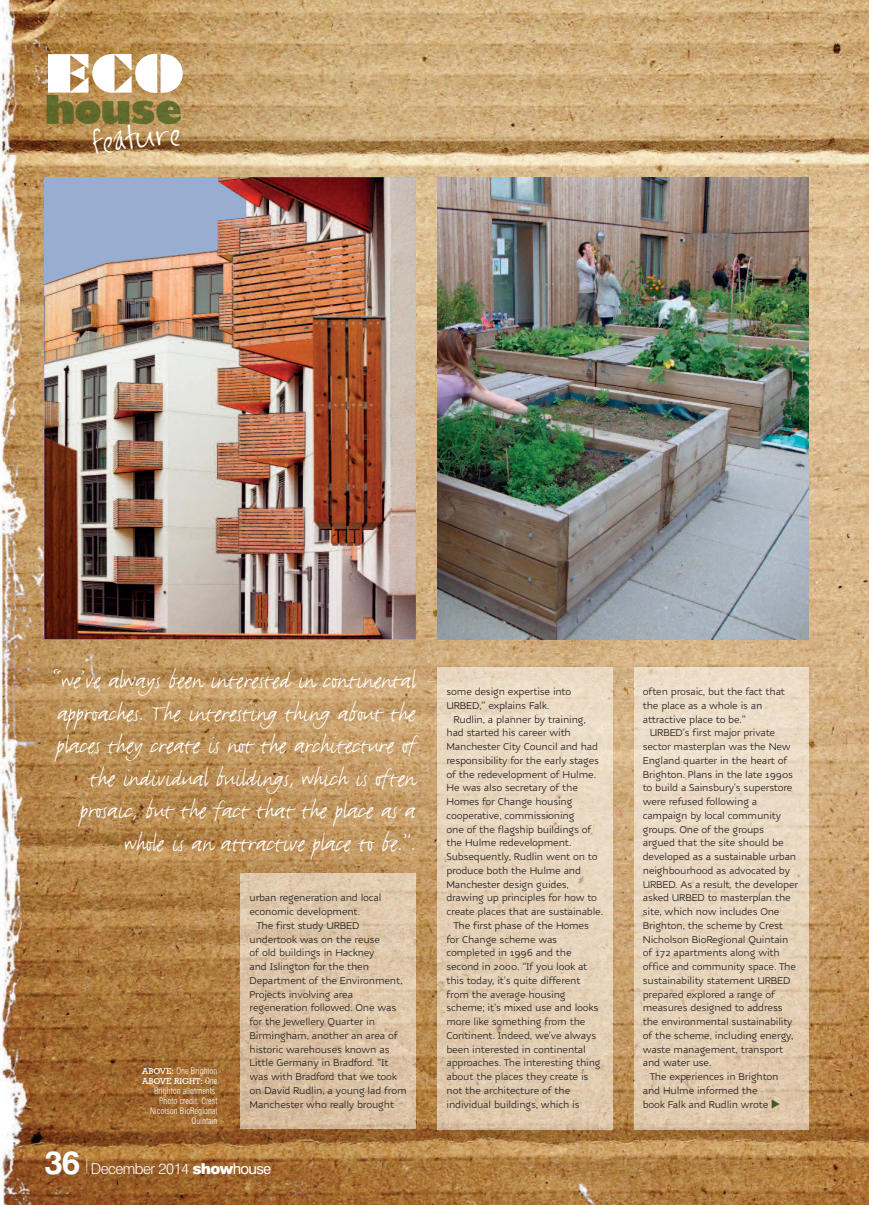
<style>
.page{position:relative;width:869px;height:1205px;background:#fff}
.page>*{position:absolute;margin:0;border:0;box-sizing:border-box;transform-origin:0 0}
.t1{font:50px "Braggadocio";color:#fff}
.t2{font:26.25px/32.5px "FF Justlefthand";letter-spacing:-.01em;color:#fff;text-align:right}
.t3{font:25px "FG Jayne Print";color:#fff}
.t4{font:300 15px "Swiss 721 BT";letter-spacing:-.03em;color:#fff}
.t5{font:300 10.62px/13.8px "Nubian";letter-spacing:-.02em;color:#231f20}
.t6{font:300 condensed 8.75px/10px "Swiss 721 BT";color:#fff;text-align:right}
.t7{font:8.75px "Rockwell";color:#fff}
.s1{font-family:"Rockwell";font-weight:400;font-stretch:normal}
.s2{font-family:"Swiss 721 BT";font-weight:300;font-stretch:condensed}
.s3{font-weight:700;font-size:32.5px}
.s4{font-weight:900}
.s5{font-weight:400}
</style>
<div class="page">
<img style="left:0;top:0;width:868px;height:1205px">
<img style="left:241px;top:874px;width:174px;height:254px">
<img style="left:437px;top:667px;width:175px;height:462px">
<img style="left:633px;top:667px;width:175px;height:462px">
<img style="left:47px;top:95px;width:27px;height:29px">
<img style="left:75px;top:101px;width:25px;height:23px">
<img style="left:102px;top:101px;width:78px;height:23px">
<img style="left:437px;top:177px;width:371px;height:462px">
<img style="left:44px;top:177px;width:371px;height:462px">
<svg style="left:771px;top:1099px;width:8px;height:10px"></svg>
<h1 class="t1" style="left:45px;top:46px;width:140px">ECO</h1>
<h3 class="t3" style="left:91px;top:130px;width:90px;rotate:-6deg">feature</h3>
<p class="t2" style="left:53px;top:662px;width:364px">“we’ve always been interested in continental approaches. The interesting thing about the places they create is not the architecture of the individual buildings, which is often prosaic, but the fact that the place as a whole is an attractive place to be.”.</p>
<p class="t6" style="left:142px;top:1066px;width:77px"><span class="s1">ABOVE:</span> One Brighton</p>
<p class="t7" style="left:142px;top:1076px;width:77px">ABOVE RIGHT: <span class="s2">One</span></p>
<p class="t6" style="left:150px;top:1086px;width:69px">Brighton allotments.<br>Photo credit: Crest<br>Nicolson BioRegional<br>Quintain</p>
<p class="t5" style="left:249px;top:892px;width:133px">urban regeneration and local</p>
<p class="t5" style="left:249px;top:906px;width:112px">economic development.</p>
<p class="t5" style="left:256px;top:920px;width:104px">The first study URBED</p>
<p class="t5" style="left:249px;top:934px;width:132px">undertook was on the reuse</p>
<p class="t5" style="left:249px;top:947px;width:127px">of old buildings in Hackney</p>
<p class="t5" style="left:249px;top:961px;width:121px">and Islington for the then</p>
<p class="t5" style="left:249px;top:975px;width:154px">Department of the Environment.</p>
<p class="t5" style="left:249px;top:989px;width:105px">Projects involving area</p>
<p class="t5" style="left:249px;top:1002px;width:148px">regeneration followed. One was</p>
<p class="t5" style="left:249px;top:1016px;width:127px">for the Jewellery Quarter in</p>
<p class="t5" style="left:249px;top:1030px;width:149px">Birmingham, another an area of</p>
<p class="t5" style="left:249px;top:1044px;width:141px">historic warehouses known as</p>
<p class="t5" style="left:249px;top:1057px;width:140px">Little Germany in Bradford. “It</p>
<p class="t5" style="left:249px;top:1071px;width:149px">was with Bradford that we took</p>
<p class="t5" style="left:249px;top:1085px;width:158px">on David Rudlin, a young lad from</p>
<p class="t5" style="left:249px;top:1099px;width:146px">Manchester who really brought</p>
<h3 class="t4" style="left:45px;top:1162px;width:228px"><span class="s3">36</span> <sup>|</sup>December 2014 <span class="s4">show</span><span class="s5">house</span></h3>
<p class="t5" style="left:446px;top:686px;width:126px">some design expertise into<br>URBED,” explains Falk.</p>
<p class="t5" style="left:453px;top:714px;width:134px">Rudlin, a planner by training,</p>
<p class="t5" style="left:446px;top:727px;width:126px">had started his career with</p>
<p class="t5" style="left:446px;top:741px;width:153px">Manchester City Council and had</p>
<p class="t5" style="left:446px;top:755px;width:154px">responsibility for the early stages</p>
<p class="t5" style="left:446px;top:769px;width:151px">of the redevelopment of Hulme.</p>
<p class="t5" style="left:446px;top:782px;width:133px">He was also secretary of the</p>
<p class="t5" style="left:446px;top:796px;width:127px">Homes for Change housing</p>
<p class="t5" style="left:446px;top:810px;width:129px">cooperative, commissioning</p>
<p class="t5" style="left:446px;top:824px;width:146px">one of the flagship buildings of</p>
<p class="t5" style="left:446px;top:837px;width:126px">the Hulme redevelopment.</p>
<p class="t5" style="left:446px;top:851px;width:152px">Subsequently, Rudlin went on to</p>
<p class="t5" style="left:446px;top:865px;width:136px">produce both the Hulme and</p>
<p class="t5" style="left:446px;top:879px;width:124px">Manchester design guides,</p>
<p class="t5" style="left:446px;top:892px;width:152px">drawing up principles for how to</p>
<p class="t5" style="left:446px;top:906px;width:158px">create places that are sustainable.</p>
<p class="t5" style="left:453px;top:920px;width:137px">The first phase of the Homes</p>
<p class="t5" style="left:446px;top:934px;width:112px">for Change scheme was</p>
<p class="t5" style="left:446px;top:947px;width:127px">completed in 1996 and the</p>
<p class="t5" style="left:446px;top:961px;width:142px">second in 2000. “If you look at</p>
<p class="t5" style="left:446px;top:975px;width:135px">this today, it’s quite different</p>
<p class="t5" style="left:446px;top:989px;width:121px">from the average housing</p>
<p class="t5" style="left:446px;top:1002px;width:153px">scheme; it’s mixed use and looks</p>
<p class="t5" style="left:446px;top:1016px;width:140px">more like something from the</p>
<p class="t5" style="left:446px;top:1030px;width:151px">Continent. Indeed, we’ve always</p>
<p class="t5" style="left:446px;top:1044px;width:141px">been interested in continental</p>
<p class="t5" style="left:446px;top:1057px;width:156px">approaches. The interesting thing</p>
<p class="t5" style="left:446px;top:1071px;width:143px">about the places they create is</p>
<p class="t5" style="left:446px;top:1085px;width:125px">not the architecture of the</p>
<p class="t5" style="left:446px;top:1099px;width:134px">individual buildings, which is</p>
<p class="t5" style="left:642px;top:686px;width:144px">often prosaic, but the fact that the place as a whole is an attractive place to be.”</p>
<p class="t5" style="left:649px;top:727px;width:127px">URBED’s first major private</p>
<p class="t5" style="left:642px;top:741px;width:149px">sector masterplan was the New</p>
<p class="t5" style="left:642px;top:755px;width:146px">England quarter in the heart of</p>
<p class="t5" style="left:642px;top:769px;width:152px">Brighton. Plans in the late 1990s</p>
<p class="t5" style="left:642px;top:782px;width:151px">to build a Sainsbury’s superstore</p>
<p class="t5" style="left:642px;top:796px;width:116px">were refused following a</p>
<p class="t5" style="left:642px;top:810px;width:140px">campaign by local community</p>
<p class="t5" style="left:642px;top:824px;width:123px">groups. One of the groups</p>
<p class="t5" style="left:642px;top:837px;width:142px">argued that the site should be</p>
<p class="t5" style="left:642px;top:851px;width:155px">developed as a sustainable urban</p>
<p class="t5" style="left:642px;top:865px;width:149px">neighbourhood as advocated by</p>
<p class="t5" style="left:642px;top:879px;width:157px">URBED. As a result, the developer</p>
<p class="t5" style="left:642px;top:892px;width:149px">asked URBED to masterplan the</p>
<p class="t5" style="left:642px;top:906px;width:138px">site, which now includes One</p>
<p class="t5" style="left:642px;top:920px;width:141px">Brighton, the scheme by Crest</p>
<p class="t5" style="left:642px;top:934px;width:147px">Nicholson BioRegional Quintain</p>
<p class="t5" style="left:642px;top:947px;width:138px">of 172 apartments along with</p>
<p class="t5" style="left:642px;top:961px;width:154px">office and community space. The</p>
<p class="t5" style="left:642px;top:975px;width:149px">sustainability statement URBED</p>
<p class="t5" style="left:642px;top:989px;width:134px">prepared explored a range of</p>
<p class="t5" style="left:642px;top:1002px;width:141px">measures designed to address</p>
<p class="t5" style="left:642px;top:1016px;width:151px">the environmental sustainability</p>
<p class="t5" style="left:642px;top:1030px;width:152px">of the scheme, including energy,</p>
<p class="t5" style="left:642px;top:1044px;width:142px">waste management, transport</p>
<p class="t5" style="left:642px;top:1057px;width:70px">and water use.</p>
<p class="t5" style="left:649px;top:1071px;width:130px">The experiences in Brighton</p>
<p class="t5" style="left:642px;top:1085px;width:116px">and Hulme informed the</p>
<p class="t5" style="left:642px;top:1099px;width:127px">book Falk and Rudlin wrote</p>
</div>
